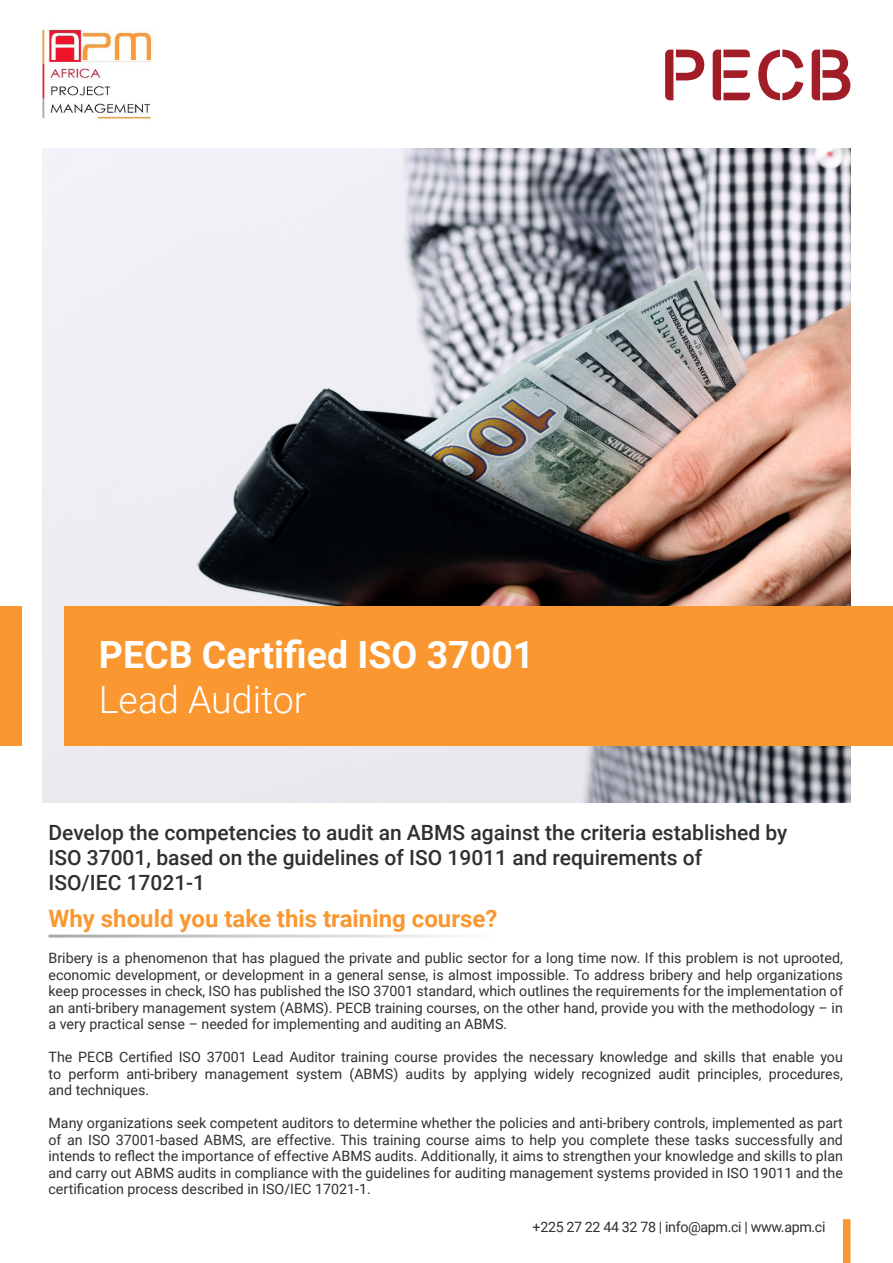
<style>
.page{position:relative;width:893px;height:1263px;background:#fff}
.page>*{position:absolute;margin:0;border:0;box-sizing:border-box;transform-origin:0 0}
.t1{font:700 37.5px "Roboto";color:#fff}
.t2{font:300 37.5px "Roboto";color:#fff}
.t3{font:700 24px "Roboto";color:#fa9730}
.t4{font:500 21px/25.2px "Roboto";color:#312f30}
.Bullet_Points{font:14.25px/16.5px "Roboto";color:#312f30;text-align:justify}
.Bullet_Points-2{font:14.25px "Roboto";letter-spacing:-.025em;color:#312f30}
</style>
<div class="page">
<img style="left:43px;top:149px;width:807px;height:654px">
<div style="left:65px;top:606px;width:828px;height:140px;background:#fa9730"></div>
<div style="left:0;top:606px;width:21px;height:140px;background:#fa9730"></div>
<div style="left:843px;top:1219px;width:7px;height:44px;background:#fa9730"></div>
<svg style="left:665px;top:50px;width:39px;height:50px"></svg>
<svg style="left:713px;top:50px;width:37px;height:50px"></svg>
<svg style="left:758px;top:50px;width:45px;height:50px"></svg>
<svg style="left:812px;top:50px;width:38px;height:50px"></svg>
<img style="left:43px;top:29px;width:109px;height:91px">
<p class="t1" style="left:99px;top:628px;width:437px">PECB Certified ISO 37001</p>
<p class="t2" style="left:99px;top:673px;width:209px">Lead Auditor</p>
<p class="t4" style="left:49px;top:819px;width:740px">Develop the competencies to audit an ABMS against the criteria established by</p>
<p class="t4" style="left:49px;top:844px;width:655px">ISO 37001, based on the guidelines of ISO 19011 and requirements of<br>ISO/IEC 17021-1</p>
<p class="t3" style="left:49px;top:902px;width:450px">Why should you take this training course?</p>
<p class="Bullet_Points" style="left:49px;top:949px;width:796px">Bribery is a phenomenon that has plagued the private and public sector for a long time now. If this problem is not uprooted, economic development, or development in a general sense, is almost impossible. To address bribery and help organizations keep processes in check, ISO has published the ISO 37001 standard, which outlines the requirements for the implementation of an anti-bribery management system (ABMS). PECB training courses, on the other hand, provide you with the methodology – in a very practical sense – needed for implementing and auditing an ABMS.</p>
<p class="Bullet_Points" style="left:49px;top:1048px;width:796px">The PECB Certified ISO 37001 Lead Auditor training course provides the necessary knowledge and skills that enable you to perform anti-bribery management system (ABMS) audits by applying widely recognized audit principles, procedures, and techniques.</p>
<p class="Bullet_Points" style="left:49px;top:1114px;width:796px">Many organizations seek competent auditors to determine whether the policies and anti-bribery controls, implemented as part of an ISO 37001-based ABMS, are effective. This training course aims to help you complete these tasks successfully and intends to reflect the importance of effective ABMS audits. Additionally, it aims to strengthen your knowledge and skills to plan and carry out ABMS audits in compliance with the guidelines for auditing management systems provided in ISO 19011 and the certification process described in ISO/IEC 17021-1.</p>
<p class="Bullet_Points-2" style="left:533px;top:1217px;width:294px">+225 27 22 44 32 78 | info@apm.ci | www.apm.ci</p>
</div>
